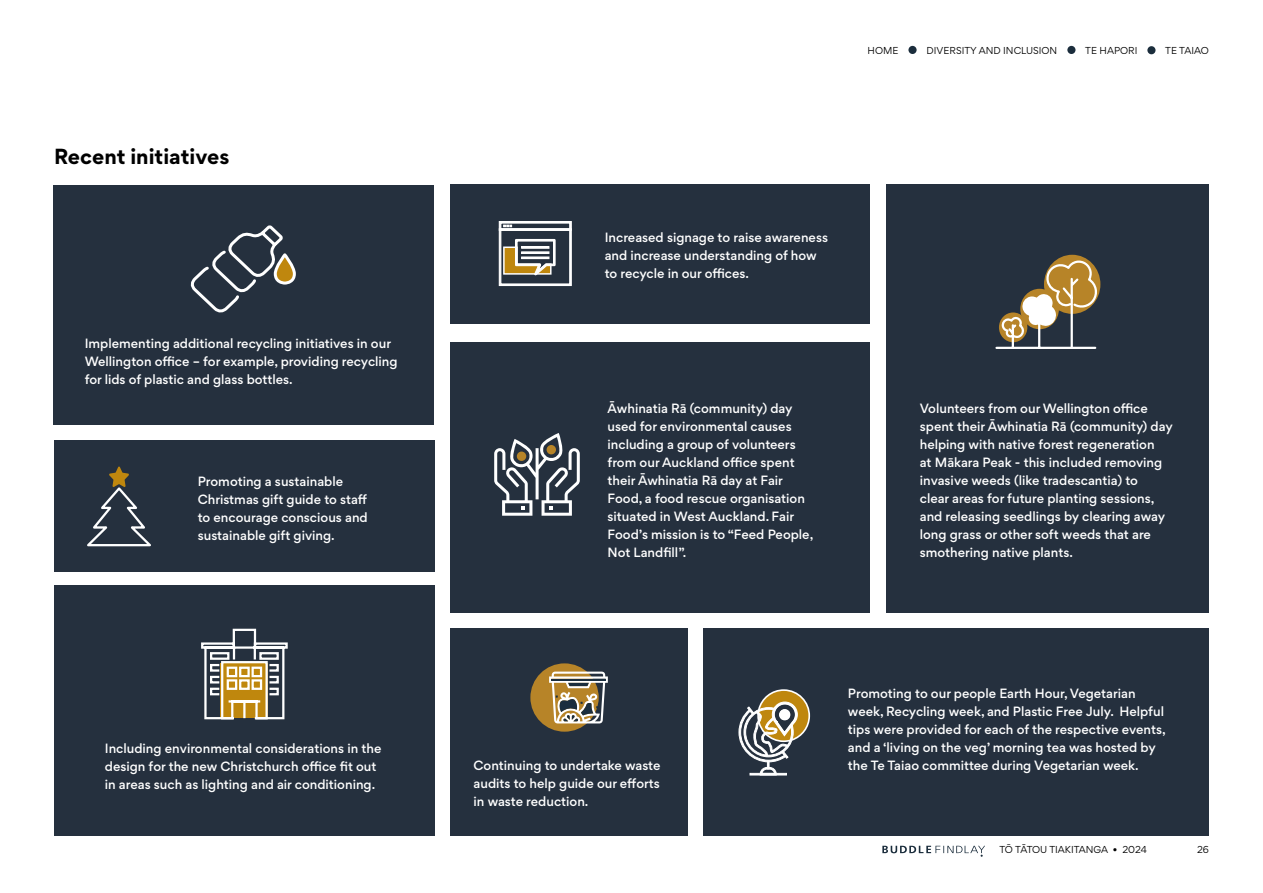
<style>
.page{position:relative;width:1263px;height:893px;background:#fff}
.page>*{position:absolute;margin:0;border:0;box-sizing:border-box;transform-origin:0 0}
.t1{font:700 19.5px "Gordita";color:#000}
.t2{font:500 12px/18px "Gordita";color:#fff}
.t3{font:9px "Gordita";color:#000}
</style>
<div class="page">
<svg style="left:882px;top:846px;width:103px;height:11px"></svg>
<div style="left:54px;top:440px;width:381px;height:132px;background:#25303e"></div>
<div style="left:450px;top:342px;width:419px;height:270px;background:#25303e"></div>
<div style="left:908px;top:46px;width:8px;height:8px;background:#1b2d3c;border-radius:50%"></div>
<div style="left:1067px;top:46px;width:8px;height:8px;background:#1b2d3c;border-radius:50%"></div>
<div style="left:1147px;top:46px;width:8px;height:8px;background:#1b2d3c;border-radius:50%"></div>
<div style="left:887px;top:184px;width:322px;height:428px;background:#25303e"></div>
<div style="left:54px;top:586px;width:381px;height:250px;background:#25303e"></div>
<div style="left:1044px;top:255px;width:56px;height:59px;background:#b78428;border-radius:50%"></div>
<svg style="left:995px;top:261px;width:102px;height:88px"></svg>
<svg style="left:201px;top:628px;width:87px;height:92px"></svg>
<div style="left:53px;top:186px;width:381px;height:239px;background:#25303e"></div>
<div style="left:450px;top:184px;width:419px;height:139px;background:#25303e"></div>
<div style="left:450px;top:629px;width:238px;height:207px;background:#25303e"></div>
<div style="left:704px;top:629px;width:505px;height:207px;background:#25303e"></div>
<div style="left:530px;top:663px;width:69px;height:69px;background:#b78428;border-radius:50%"></div>
<svg style="left:549px;top:672px;width:59px;height:51px"></svg>
<svg style="left:275px;top:255px;width:19px;height:28px"></svg>
<div style="left:274px;top:253px;width:22px;height:32px;border:3px solid #fff;border-radius:9px"></div>
<svg style="left:190px;top:225px;width:96px;height:88px"></svg>
<svg style="left:738px;top:689px;width:71px;height:87px"></svg>
<svg style="left:498px;top:221px;width:74px;height:66px"></svg>
<svg style="left:87px;top:466px;width:64px;height:81px"></svg>
<svg style="left:494px;top:433px;width:86px;height:83px"></svg>
<div style="left:517px;top:452px;width:9px;height:9px;background:#b78428;border-radius:50%"></div>
<div style="left:547px;top:445px;width:9px;height:9px;background:#b78428;border-radius:50%"></div>
<h1 class="t1" style="left:54px;top:141px;width:177px">Recent initiatives</h1>
<p class="t2" style="left:85px;top:334px;width:314px">Implementing additional recycling initiatives in our<br>Wellington office – for example, providing recycling for lids of plastic and glass bottles.</p>
<p class="t2" style="left:198px;top:472px;width:172px">Promoting a sustainable<br>Christmas gift guide to staff to encourage conscious and sustainable gift giving.</p>
<p class="t2" style="left:105px;top:739px;width:278px">Including environmental considerations in the design for the new Christchurch office fit out in areas such as lighting and air conditioning.</p>
<p class="t3" style="left:868px;top:44px;width:32px">HOME</p>
<p class="t3" style="left:927px;top:44px;width:132px">DIVERSITY AND INCLUSION</p>
<p class="t3" style="left:1085px;top:44px;width:54px">TE HAPORI</p>
<p class="t3" style="left:1165px;top:44px;width:45px">TE TAIAO</p>
<p class="t2" style="left:605px;top:228px;width:225px">Increased signage to raise awareness and increase understanding of how to recycle in our offices.</p>
<p class="t2" style="left:607px;top:399px;width:207px">Āwhinatia Rā (community) day used for environmental causes including a group of volunteers from our Auckland office spent their Āwhinatia Rā day at Fair<br>Food, a food rescue organisation situated in West Auckland. Fair<br>Food’s mission is to “Feed People,<br>Not Landfill”.</p>
<p class="t2" style="left:920px;top:399px;width:254px">Volunteers from our Wellington office spent their Āwhinatia Rā (community) day helping with native forest regeneration<br>at Mākara Peak - this included removing invasive weeds (like tradescantia) to<br>clear areas for future planting sessions, and releasing seedlings by clearing away long grass or other soft weeds that are smothering native plants.</p>
<p class="t2" style="left:474px;top:756px;width:188px;text-align:justify">Continuing to undertake waste audits to help guide our efforts in waste reduction.</p>
<p class="t2" style="left:848px;top:685px;width:319px">Promoting to our people Earth Hour, Vegetarian week, Recycling week, and Plastic Free July. Helpful tips were provided for each of the respective events, and a ‘living on the veg’ morning tea was hosted by the Te Taiao committee during Vegetarian week.</p>
<p class="t3" style="left:999px;top:843px;width:149px">TŌ TĀTOU TIAKITANGA • 2024</p>
<p class="t3" style="left:1197px;top:843px;width:13px">26</p>
</div>
